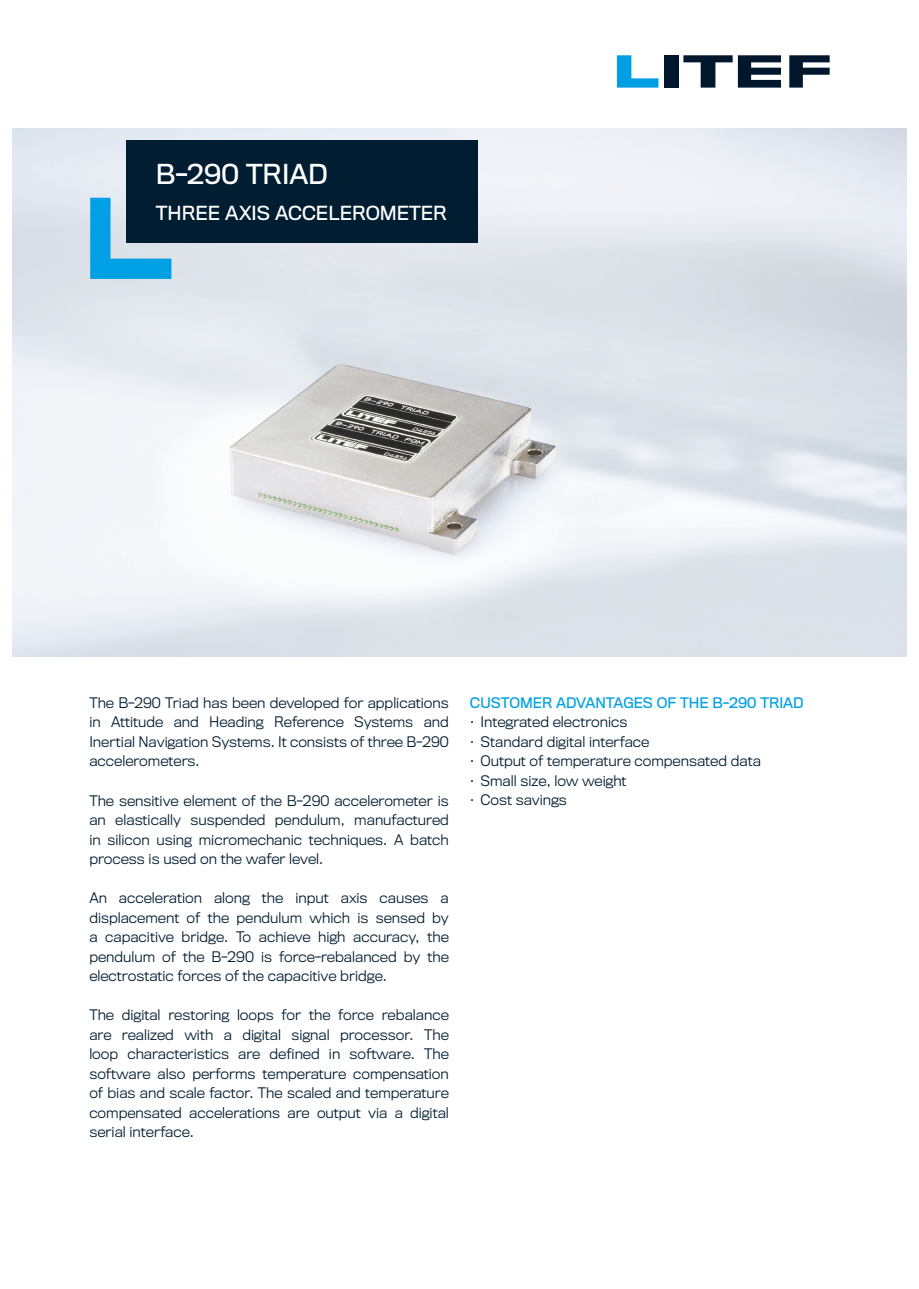
<style>
.page{position:relative;width:919px;height:1289px;background:#fff}
.page>*{position:absolute;margin:0;border:0;box-sizing:border-box;transform-origin:0 0}
.t1{font:25.5px "Titling Gothic FB";color:#fff}
.t2{font:18px "Titling Gothic FB";color:#fff}
.t3{font:300 13.5px/19.5px "Titling Gothic FB";color:#001d31;text-align:justify}
.t4{font:13.5px "Titling Gothic FB";color:#00a0e4}
</style>
<div class="page">
<img style="left:13px;top:128px;width:893px;height:528px">
<div style="left:126px;top:140px;width:352px;height:103px;background:#001d31"></div>
<svg style="left:90px;top:198px;width:81px;height:81px"></svg>
<div style="left:663px;top:55px;width:15px;height:33px;background:#00172e"></div>
<svg style="left:617px;top:55px;width:41px;height:33px"></svg>
<svg style="left:789px;top:55px;width:40px;height:33px"></svg>
<svg style="left:683px;top:55px;width:98px;height:33px"></svg>
<h1 class="t1" style="left:156px;top:159px;width:173px">B-290 TRIAD</h1>
<h2 class="t2" style="left:156px;top:202px;width:292px">THREE AXIS ACCELEROMETER</h2>
<p class="t3" style="left:89px;top:693px;width:361px">The B-290 Triad has been developed for applications in Attitude and Heading Reference Systems and Inertial Navigation Systems. It consists of three B-290 accelerometers.</p>
<p class="t3" style="left:89px;top:790px;width:361px">The sensitive element of the B-290 accelerometer is an elastically suspended pendulum, manufactured in silicon using micromechanic techniques. A batch process is used on the wafer level.</p>
<p class="t3" style="left:89px;top:888px;width:361px">An acceleration along the input axis causes a displacement of the pendulum which is sensed by a capacitive bridge. To achieve high accuracy, the pendulum of the B-290 is force-rebalanced by the electrostatic forces of the capacitive bridge.</p>
<p class="t3" style="left:89px;top:1005px;width:361px">The digital restoring loops for the force rebalance are realized with a digital signal processor. The loop characteristics are defined in software. The software also performs temperature compensation of bias and scale factor. The scaled and temperature compensated accelerations are output via a digital serial interface.</p>
<p class="t4" style="left:470px;top:694px;width:335px">CUSTOMER ADVANTAGES OF THE B-290 TRIAD</p>
<p class="t3" style="left:470px;top:712px;width:159px">• Integrated electronics</p>
<p class="t3" style="left:470px;top:732px;width:181px">• Standard digital interface</p>
<p class="t3" style="left:470px;top:751px;width:292px">• Output of temperature compensated data</p>
<p class="t3" style="left:470px;top:771px;width:158px">• Small size, low weight</p>
<p class="t3" style="left:470px;top:790px;width:98px">• Cost savings</p>
</div>
